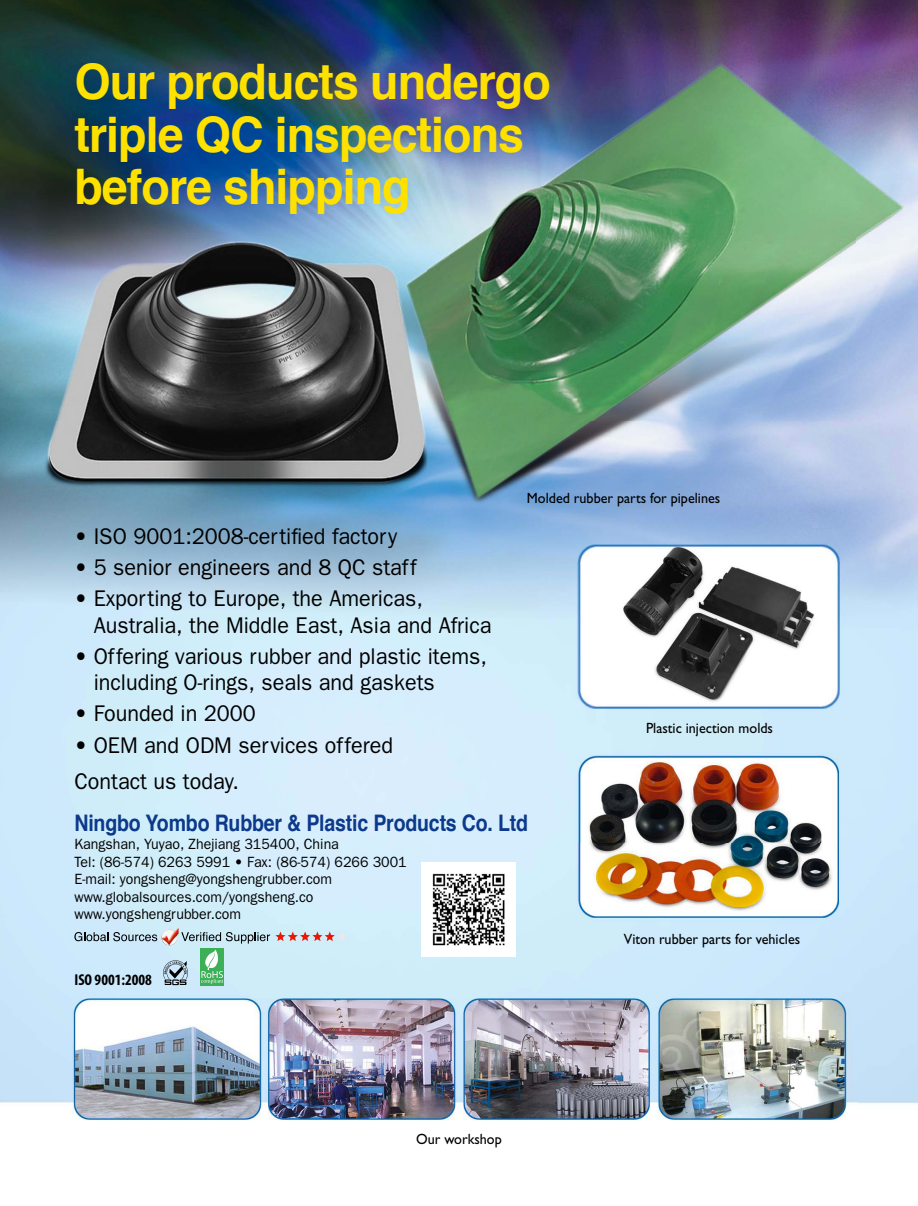
<style>
.page{position:relative;width:918px;height:1206px;background:#fff}
.page>*{position:absolute;margin:0;border:0;box-sizing:border-box;transform-origin:0 0}
.t1{font:700 49px/52.5px "Helvetica";letter-spacing:-.02em;color:#ffe100;scale:.95 1}
.t2{font:22.75px/26.2px "Franklin Gothic";color:#000;scale:.95 1}
.t3{font:700 22.75px "Helvetica";letter-spacing:-.01em;color:#0c398b;scale:.86 1}
.t4{font:700 condensed 15.75px "Myriad Pro";color:#000}
.t5{font:14.88px/17.5px "Franklin Gothic";color:#000;scale:.95 1}
.t6{font:14.88px "Gill Sans";color:#000;scale:.95 1}
</style>
<div class="page">
<img style="left:0;top:0;width:918px;height:1121px">
<svg style="left:74px;top:932px;width:83px;height:9px"></svg>
<img style="left:161px;top:927px;width:17px;height:18px">
<svg style="left:181px;top:931px;width:166px;height:12px;background:#b7bac1"></svg>
<svg style="left:163px;top:960px;width:25px;height:25px"></svg>
<div style="left:200px;top:947px;width:24px;height:38px;background:#3daf57"></div>
<svg style="left:201px;top:949px;width:22px;height:34px"></svg>
<img style="left:422px;top:862px;width:94px;height:94px">
<h1 class="t1" style="left:74px;top:56px;width:503px">Our products undergo triple QC inspections before shipping</h1>
<p class="t2" style="left:74px;top:522px;width:341px">• ISO 9001:2008-certified factory</p>
<p class="t2" style="left:74px;top:554px;width:361px">• 5 senior engineers and 8 QC staff</p>
<p class="t2" style="left:94px;top:585px;width:420px;text-indent:-19px">• Exporting to Europe, the Americas,<br>Australia, the Middle East, Asia and Africa</p>
<p class="t2" style="left:94px;top:642px;width:415px;text-indent:-19px">• Offering various rubber and plastic items, including O-rings, seals and gaskets</p>
<p class="t2" style="left:74px;top:700px;width:192px">• Founded in 2000</p>
<p class="t2" style="left:74px;top:726px;width:337px;line-height:36.2px">• OEM and ODM services offered<br>Contact us today.</p>
<p class="t6" style="left:527px;top:489px;width:205px">Molded rubber parts for pipelines</p>
<p class="t6" style="left:646px;top:719px;width:135px">Plastic injection molds</p>
<p class="t3" style="left:74px;top:804px;width:529px">Ningbo Yombo Rubber &amp; Plastic Products Co. Ltd</p>
<p class="t5" style="left:74px;top:835px;width:351px">Kangshan, Yuyao, Zhejiang 315400, China<br>Tel: (86-574) 6263 5991 • Fax: (86-574) 6266 3001<br>E-mail: yongsheng@yongshengrubber.com www.globalsources.com/yongsheng.co www.yongshengrubber.com</p>
<p class="t4" style="left:74px;top:969px;width:79px">ISO 9001:2008</p>
<p class="t6" style="left:416px;top:1130px;width:92px">Our workshop</p>
<p class="t6" style="left:624px;top:930px;width:187px">Viton rubber parts for vehicles</p>
</div>
